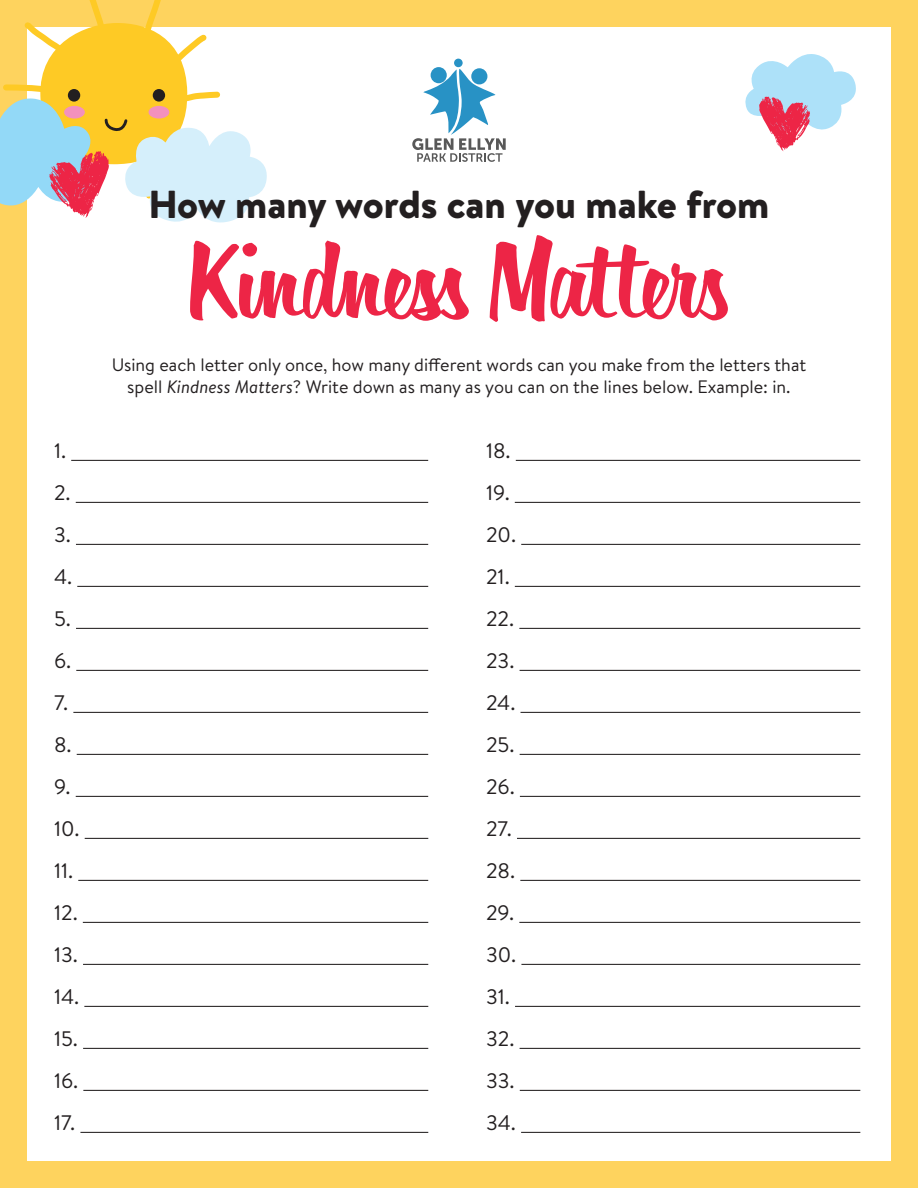
<style>
.page{position:relative;width:918px;height:1188px;background:#fed35e}
.page>*{position:absolute;margin:0;border:0;box-sizing:border-box;transform-origin:0 0}
.t1{font:109.5px "Filmotype Horizon";color:#ed2546}
.t2{font:900 39px "Brandon Text";color:#231f20}
.t3{font:21px "Brandon Text";color:#231f20}
.t4{font:18px/21.6px "Brandon Text";color:#231f20;text-align:center}
.s1{font-style:italic}
</style>
<div class="page">
<div style="left:27px;top:27px;width:864px;height:1134px;background:#fff"></div>
<svg style="left:89px;top:0;width:72px;height:22px"></svg>
<hr style="left:71px;top:460px;width:357px;height:1px;background:#231f20">
<hr style="left:76px;top:502px;width:352px;height:1px;background:#231f20">
<hr style="left:76px;top:544px;width:352px;height:1px;background:#231f20">
<hr style="left:77px;top:586px;width:351px;height:1px;background:#231f20">
<hr style="left:76px;top:628px;width:352px;height:1px;background:#231f20">
<hr style="left:76px;top:670px;width:352px;height:1px;background:#231f20">
<hr style="left:73px;top:712px;width:355px;height:1px;background:#231f20">
<hr style="left:77px;top:754px;width:351px;height:1px;background:#231f20">
<hr style="left:76px;top:796px;width:352px;height:1px;background:#231f20">
<hr style="left:85px;top:838px;width:343px;height:1px;background:#231f20">
<hr style="left:78px;top:880px;width:350px;height:1px;background:#231f20">
<hr style="left:83px;top:922px;width:345px;height:1px;background:#231f20">
<hr style="left:83px;top:964px;width:345px;height:1px;background:#231f20">
<hr style="left:84px;top:1006px;width:344px;height:1px;background:#231f20">
<hr style="left:83px;top:1048px;width:345px;height:1px;background:#231f20">
<hr style="left:83px;top:1090px;width:345px;height:1px;background:#231f20">
<hr style="left:80px;top:1132px;width:348px;height:1px;background:#231f20">
<hr style="left:516px;top:460px;width:344px;height:1px;background:#231f20">
<hr style="left:515px;top:502px;width:345px;height:1px;background:#231f20">
<hr style="left:521px;top:544px;width:339px;height:1px;background:#231f20">
<hr style="left:515px;top:586px;width:345px;height:1px;background:#231f20">
<hr style="left:519px;top:628px;width:341px;height:1px;background:#231f20">
<hr style="left:520px;top:670px;width:340px;height:1px;background:#231f20">
<hr style="left:521px;top:712px;width:339px;height:1px;background:#231f20">
<hr style="left:520px;top:754px;width:340px;height:1px;background:#231f20">
<hr style="left:520px;top:796px;width:340px;height:1px;background:#231f20">
<hr style="left:517px;top:838px;width:343px;height:1px;background:#231f20">
<hr style="left:520px;top:880px;width:340px;height:1px;background:#231f20">
<hr style="left:519px;top:922px;width:341px;height:1px;background:#231f20">
<hr style="left:521px;top:964px;width:339px;height:1px;background:#231f20">
<hr style="left:515px;top:1006px;width:345px;height:1px;background:#231f20">
<hr style="left:520px;top:1048px;width:340px;height:1px;background:#231f20">
<hr style="left:520px;top:1090px;width:340px;height:1px;background:#231f20">
<hr style="left:521px;top:1132px;width:339px;height:1px;background:#231f20">
<svg style="left:431px;top:67px;width:16px;height:16px"></svg>
<div style="left:454px;top:59px;width:9px;height:8px;background:#2892c5;border-radius:50%"></div>
<svg style="left:412px;top:69px;width:94px;height:93px"></svg>
<svg style="left:0;top:22px;width:267px;height:201px"></svg>
<svg style="left:745px;top:54px;width:111px;height:97px"></svg>
<p class="t3" style="left:54px;top:437px;width:14px">1.</p>
<p class="t3" style="left:54px;top:479px;width:18px">2.</p>
<p class="t3" style="left:54px;top:521px;width:18px">3.</p>
<p class="t3" style="left:54px;top:563px;width:20px">4.</p>
<p class="t3" style="left:54px;top:605px;width:18px">5.</p>
<p class="t3" style="left:54px;top:647px;width:19px">6.</p>
<p class="t3" style="left:54px;top:689px;width:16px">7.</p>
<p class="t3" style="left:54px;top:731px;width:19px">8.</p>
<p class="t3" style="left:54px;top:773px;width:18px">9.</p>
<p class="t3" style="left:54px;top:815px;width:27px">10.</p>
<p class="t3" style="left:54px;top:857px;width:21px">11.</p>
<p class="t3" style="left:54px;top:899px;width:25px">12.</p>
<p class="t3" style="left:54px;top:941px;width:26px">13.</p>
<p class="t3" style="left:54px;top:983px;width:27px">14.</p>
<p class="t3" style="left:54px;top:1025px;width:26px">15.</p>
<p class="t3" style="left:54px;top:1067px;width:26px">16.</p>
<p class="t3" style="left:54px;top:1109px;width:23px">17.</p>
<p class="t2" style="left:149px;top:177px;width:622px">How many words can you make from</p>
<p class="t1" style="left:187px;top:215px;width:546px">Kindness Matters</p>
<p class="t4" style="left:112px;top:354px;width:696px">Using each letter only once, how many different words can you make from the letters that spell <span class="s1">Kindness Matters</span>? Write down as many as you can on the lines below. Example: in.</p>
<p class="t3" style="left:486px;top:437px;width:26px">18.</p>
<p class="t3" style="left:486px;top:479px;width:25px">19.</p>
<p class="t3" style="left:486px;top:521px;width:32px">20.</p>
<p class="t3" style="left:486px;top:563px;width:25px">21.</p>
<p class="t3" style="left:486px;top:605px;width:30px">22.</p>
<p class="t3" style="left:486px;top:647px;width:30px">23.</p>
<p class="t3" style="left:486px;top:689px;width:31px">24.</p>
<p class="t3" style="left:486px;top:731px;width:30px">25.</p>
<p class="t3" style="left:486px;top:773px;width:30px">26.</p>
<p class="t3" style="left:486px;top:815px;width:27px">27.</p>
<p class="t3" style="left:486px;top:857px;width:31px">28.</p>
<p class="t3" style="left:486px;top:899px;width:30px">29.</p>
<p class="t3" style="left:486px;top:941px;width:32px">30.</p>
<p class="t3" style="left:486px;top:983px;width:26px">31.</p>
<p class="t3" style="left:486px;top:1025px;width:30px">32.</p>
<p class="t3" style="left:486px;top:1067px;width:30px">33.</p>
<p class="t3" style="left:486px;top:1109px;width:32px">34.</p>
</div>
